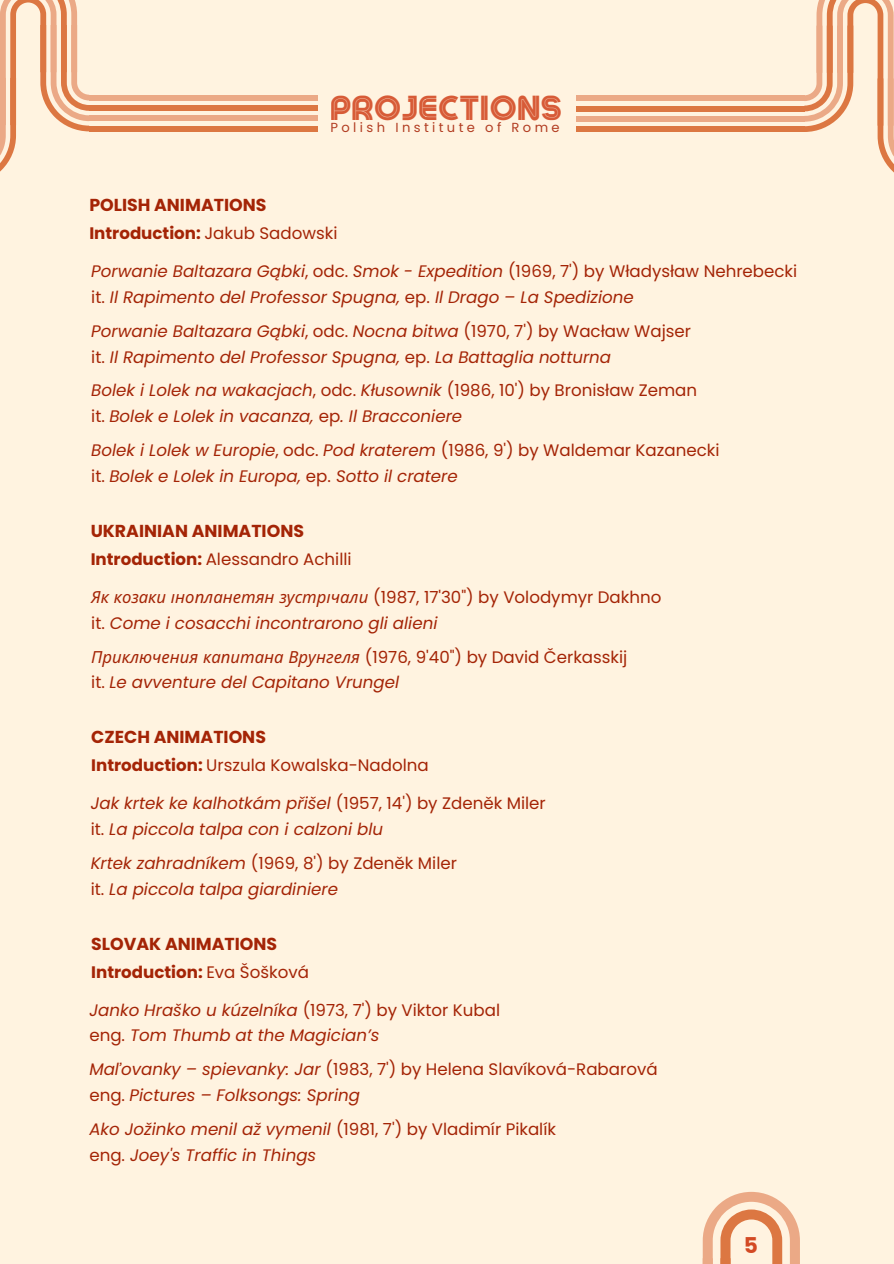
<style>
.page{position:relative;width:894px;height:1264px;background:#fff}
.page>*{position:absolute;margin:0;border:0;box-sizing:border-box;transform-origin:0 0}
.t1{font:33.9px "Colo Pro";letter-spacing:.035em;color:#d34a24}
.t2{font:700 21.75px "Poppins";color:#d34a24}
.t3{font:700 17.25px "Poppins";color:#a42406}
.t4{font:italic 16.65px/25.8px "Poppins";color:#a42406}
.t5{font:16.65px/25.8px "Poppins";color:#a42406}
.t6{font:700 16.65px "Poppins";color:#a42406}
.t7{font:13.05px "Poppins";letter-spacing:.26em;color:#b23d22}
.s1{font-weight:400}
.s2{font-style:normal}
.s3{font-weight:700}
.s4{font-family:"Noto Sans"}
.s5{font-family:"Noto Sans";font-style:italic}
.s6{font-style:italic}
</style>
<div class="page">
<div style="left:0;top:0;width:893px;height:1263px;background:#fff3e0"></div>
<div style="left:89px;top:126px;width:228px;height:5px;background:#dc7742"></div>
<div style="left:89px;top:115px;width:228px;height:6px;background:#eba986"></div>
<div style="left:89px;top:105px;width:228px;height:6px;background:#dc7742"></div>
<div style="left:89px;top:95px;width:228px;height:5px;background:#eba986"></div>
<svg style="left:0;top:0;width:89px;height:172px"></svg>
<div style="left:576px;top:126px;width:228px;height:6px;background:#dc7742"></div>
<div style="left:576px;top:116px;width:228px;height:6px;background:#eba986"></div>
<div style="left:576px;top:106px;width:228px;height:5px;background:#dc7742"></div>
<div style="left:576px;top:95px;width:228px;height:6px;background:#eba986"></div>
<svg style="left:804px;top:0;width:89px;height:172px"></svg>
<svg style="left:702px;top:1191px;width:98px;height:72px"></svg>
<h1 class="t1" style="left:330px;top:89px;width:232px">PROJECTIONS</h1>
<p class="t7" style="left:330px;top:118px;width:230px">Polish Institute of Rome</p>
<p class="t3" style="left:89px;top:193px;width:178px">POLISH ANIMATIONS</p>
<p class="t6" style="left:89px;top:222px;width:249px">Introduction: <span class="s1">Jakub Sadowski</span></p>
<p class="t4" style="left:91px;top:258px;width:707px">Porwanie Baltazara Gąbki<span class="s2">, odc.</span> Smok - Expedition <span class="s2">(1969, 7') by Władysław Nehrebecki it.</span> Il Rapimento del Professor Spugna, <span class="s2">ep.</span> Il Drago – La Spedizione</p>
<h2 class="t4" style="left:91px;top:318px;width:601px">Porwanie Baltazara Gąbki<span class="s2">, odc.</span> Nocna bitwa <span class="s2">(1970, 7') by Wacław Wajser it.</span> Il Rapimento del Professor Spugna, <span class="s2">ep.</span> La Battaglia notturna</h2>
<h2 class="t4" style="left:91px;top:378px;width:607px">Bolek i Lolek na wakacjach<span class="s2">, odc.</span> Kłusownik <span class="s2">(1986, 10') by Bronisław Zeman it.</span> Bolek e Lolek in vacanza, <span class="s2">ep</span>. Il Bracconiere</h2>
<h2 class="t4" style="left:91px;top:437px;width:629px">Bolek i Lolek w Europie<span class="s2">, odc.</span> Pod kraterem <span class="s2">(1986, 9') by Waldemar Kazanecki it.</span> Bolek e Lolek in Europa, <span class="s2">ep.</span> Sotto il cratere</h2>
<h2 class="t3" style="left:91px;top:518px;width:215px">UKRAINIAN ANIMATIONS</h2>
<h2 class="t5" style="left:91px;top:546px;width:262px"><span class="s3">Introduction:</span> Alessandro Achilli</h2>
<h2 class="t4" style="left:91px;top:584px;width:571px"><span class="s4">Як козаки інопланетян зустрічали</span> <span class="s2">(1987, 17'30") by Volodymyr Dakhno it.</span> Come i cosacchi incontrarono gli alieni</h2>
<h2 class="t5" style="left:91px;top:643px;width:537px"><span class="s5">Приключения капитана Врунгеля</span> (1976, 9'40") by David Čerkasskij it. <span class="s6">Le avventure del Capitano Vrungel</span></h2>
<h2 class="t3" style="left:91px;top:725px;width:176px">CZECH ANIMATIONS</h2>
<h2 class="t5" style="left:91px;top:752px;width:339px"><span class="s3">Introduction:</span> Urszula Kowalska-Nadolna</h2>
<h2 class="t4" style="left:91px;top:790px;width:456px">Jak krtek ke kalhotkám přišel <span class="s2">(1957, 14') by Zdeněk Miler it.</span> La piccola talpa con i calzoni blu</h2>
<h2 class="t4" style="left:91px;top:850px;width:368px">Krtek zahradníkem <span class="s2">(1969, 8') by Zdeněk Miler it.</span> La piccola talpa giardiniere</h2>
<h2 class="t3" style="left:91px;top:931px;width:187px">SLOVAK ANIMATIONS</h2>
<h2 class="t6" style="left:91px;top:960px;width:219px">Introduction: <span class="s1">Eva Šošková</span></h2>
<h2 class="t4" style="left:89px;top:996px;width:412px">Janko Hraško u kúzelníka <span class="s2">(1973, 7') by Viktor Kubal eng.</span> Tom Thumb at the Magician’s</h2>
<h2 class="t4" style="left:89px;top:1056px;width:569px">Maľovanky – spievanky: Jar <span class="s2">(1983, 7') by Helena Slavíková-Rabarová eng.</span> Pictures – Folksongs: Spring</h2>
<h2 class="t4" style="left:89px;top:1116px;width:468px">Ako Jožinko menil až vymenil <span class="s2">(1981, 7') by Vladimír Pikalík eng.</span> Joey's Traffic in Things</h2>
<p class="t2" style="left:743px;top:1229px;width:16px">5</p>
</div>
